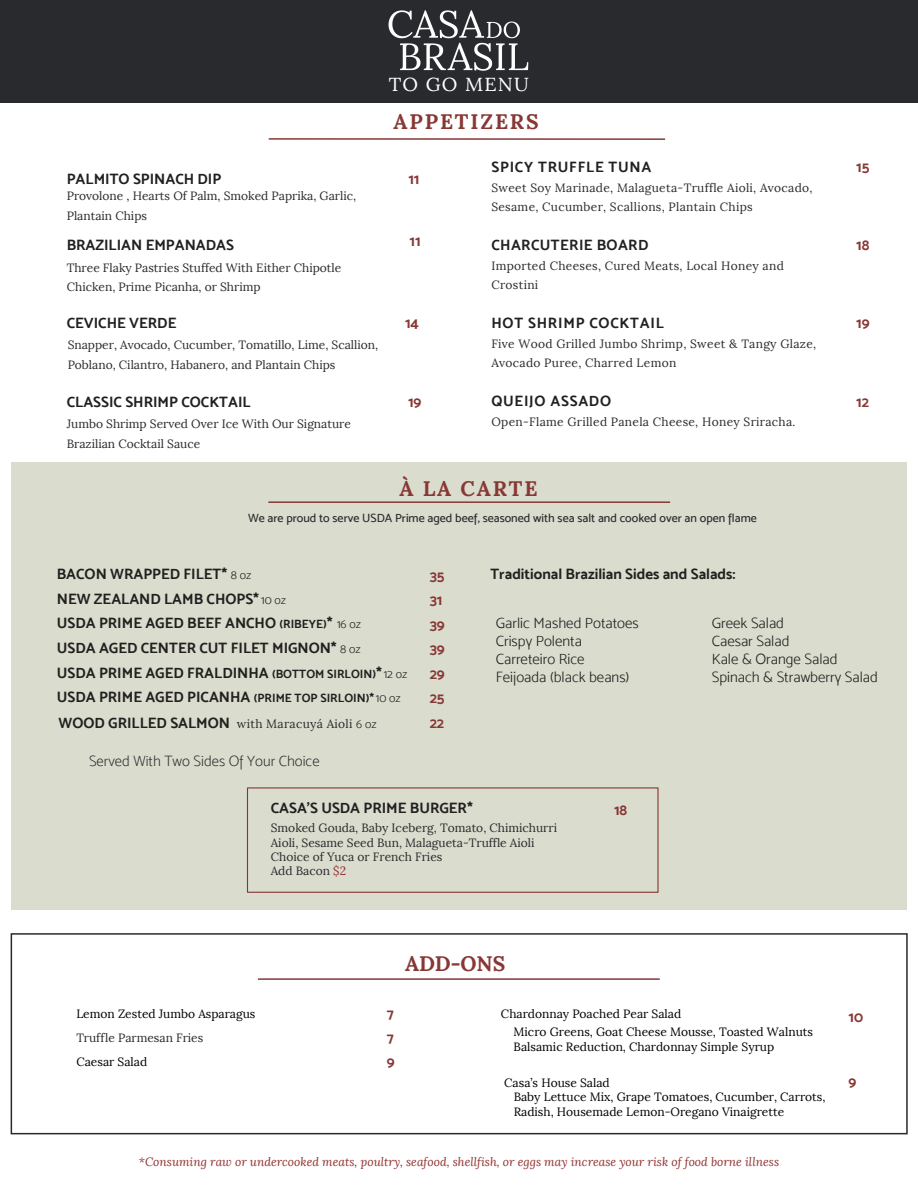
<style>
.page{position:relative;width:918px;height:1188px;background:#fff}
.page>*{position:absolute;margin:0;border:0;box-sizing:border-box;transform-origin:0 0}
.t1{font:700 21px "Lora";letter-spacing:.09em;color:#873835}
.t2{font:700 21px "Lora";letter-spacing:-.005em;color:#873735}
.t3{font:18.75px "Lora";letter-spacing:.06em;color:#fff;scale:1.05 1}
.t4{font:15px "Mosk Bold 700";color:#221f1f}
.t5{font:15px "Mosk Light 300";color:#221f1f}
.t6{font:15px "Mosk Bold 700";letter-spacing:.05em;color:#221f20}
.t7{font:15px/24px "Mosk Bold 700";color:#873735;text-align:justify}
.t8{font:15px "Mosk Extra Light 200";color:#2a2b2d}
.t9{font:15px "Mosk Bold 700";letter-spacing:.025em;color:#221f20}
.t10{font:15px "Mosk Bold 700";color:#873835}
.t11{font:12px/19.5px "Lora";color:#2a2b2d}
.t12{font:12px/19.5px "Lora";letter-spacing:.025em;color:#2a2b2c}
.t13{font:12px/14.4px "Lora";color:#000}
.t14{font:italic 12px "Lora";color:#923132}
.t15{font:12px "Mosk Medium 500";color:#2a2b2d}
.s1{font-family:"Mosk Light 300";font-size:12px}
.s2{font-size:12px}
.s3{font-family:"Lora";font-size:12px;color:#2a2b2c}
.s4{color:#923031}
</style>
<div class="page">
<div style="left:11px;top:463px;width:896px;height:447px;background:#dadcce"></div>
<div style="left:11px;top:933px;width:897px;height:201px;border:2px solid #292a2d"></div>
<div style="left:0;top:0;width:918px;height:102px;background:#292a2d"></div>
<hr style="left:269px;top:138px;width:396px;height:2px;background:#873835">
<hr style="left:268px;top:501px;width:402px;height:2px;background:#873735">
<div style="left:247px;top:787px;width:412px;height:106px;border:1px solid #873735"></div>
<hr style="left:258px;top:978px;width:402px;height:2px;background:#873735">
<img style="left:388px;top:10px;width:141px;height:61px">
<h2 class="t3" style="left:389px;top:73px;width:135px">TO GO MENU</h2>
<h1 class="t1" style="left:394px;top:105px;width:147px">APPETIZERS</h1>
<p class="t4" style="left:67px;top:169px;width:156px">PALMITO SPINACH DIP</p>
<p class="t11" style="left:67px;top:186px;width:291px">Provolone , Hearts Of Palm, Smoked Paprika, Garlic,<br>Plantain Chips</p>
<p class="t7" style="left:408px;top:166px;width:13px">11</p>
<p class="t4" style="left:67px;top:236px;width:169px">BRAZILIAN EMPANADAS</p>
<p class="t7" style="left:410px;top:229px;width:13px">11</p>
<p class="t11" style="left:67px;top:258px;width:276px">Three Flaky Pastries Stuffed With Either Chipotle<br>Chicken, Prime Picanha, or Shrimp</p>
<p class="t4" style="left:67px;top:313px;width:111px">CEVICHE VERDE</p>
<p class="t11" style="left:68px;top:335px;width:312px">Snapper, Avocado, Cucumber, Tomatillo, Lime, Scallion,<br>Poblano, Cilantro, Habanero, and Plantain Chips</p>
<p class="t7" style="left:405px;top:311px;width:15px">14</p>
<p class="t4" style="left:67px;top:392px;width:185px">CLASSIC SHRIMP COCKTAIL</p>
<p class="t7" style="left:408px;top:389px;width:15px">19</p>
<p class="t11" style="left:67px;top:414px;width:286px">Jumbo Shrimp Served Over Ice With Our Signature<br>Brazilian Cocktail Sauce</p>
<p class="t6" style="left:491px;top:158px;width:162px">SPICY TRUFFLE TUNA</p>
<p class="t12" style="left:491px;top:178px;width:323px">Sweet Soy Marinade, Malagueta-Truffle Aioli, Avocado,<br>Sesame, Cucumber, Scallions, Plantain Chips</p>
<p class="t9" style="left:491px;top:236px;width:159px">CHARCUTERIE BOARD</p>
<p class="t12" style="left:491px;top:256px;width:294px">Imported Cheeses, Cured Meats, Local Honey and<br>Crostini</p>
<p class="t6" style="left:491px;top:314px;width:174px">HOT SHRIMP COCKTAIL</p>
<p class="t12" style="left:491px;top:334px;width:326px">Five Wood Grilled Jumbo Shrimp, Sweet &amp; Tangy Glaze,<br>Avocado Puree, Charred Lemon</p>
<p class="t6" style="left:491px;top:392px;width:121px">QUEIJO ASSADO</p>
<p class="t12" style="left:491px;top:412px;width:306px">Open-Flame Grilled Panela Cheese, Honey Sriracha.</p>
<h1 class="t1" style="left:399px;top:472px;width:140px">À LA CARTE</h1>
<p class="t15" style="left:248px;top:510px;width:510px">We are proud to serve USDA Prime aged beef, seasoned with sea salt and cooked over an open flame</p>
<p class="t4" style="left:57px;top:565px;width:196px">BACON WRAPPED FILET* <span class="s1">8 oz</span></p>
<p class="t7" style="left:430px;top:563px;width:16px">35</p>
<p class="t4" style="left:490px;top:565px;width:247px">Traditional Brazilian Sides and Salads:</p>
<p class="t10" style="left:856px;top:158px;width:15px">15</p>
<p class="t10" style="left:856px;top:236px;width:15px">18</p>
<p class="t10" style="left:856px;top:314px;width:15px">19</p>
<p class="t10" style="left:856px;top:392px;width:14px">12</p>
<p class="t4" style="left:57px;top:590px;width:231px">NEW ZEALAND LAMB CHOPS* <span class="s1">10 oz</span></p>
<p class="t7" style="left:430px;top:588px;width:14px">31</p>
<p class="t4" style="left:57px;top:614px;width:306px">USDA PRIME AGED BEEF ANCHO <span class="s2">(RIBEYE)</span>* <span class="s1">16 oz</span></p>
<p class="t7" style="left:430px;top:612px;width:17px">39</p>
<p class="t4" style="left:57px;top:639px;width:305px">USDA AGED CENTER CUT FILET MIGNON* <span class="s1">8 oz</span></p>
<p class="t7" style="left:430px;top:637px;width:17px">39</p>
<p class="t4" style="left:57px;top:664px;width:352px">USDA PRIME AGED FRALDINHA <span class="s2">(BOTTOM SIRLOIN)</span>*<span class="s1">12 oz</span></p>
<p class="t7" style="left:430px;top:661px;width:17px">29</p>
<p class="t4" style="left:57px;top:688px;width:345px">USDA PRIME AGED PICANHA <span class="s2">(PRIME TOP SIRLOIN)*</span><span class="s1">10 oz</span></p>
<p class="t7" style="left:430px;top:686px;width:16px">25</p>
<p class="t4" style="left:59px;top:714px;width:320px">WOOD GRILLED SALMON <span class="s3">with Maracuyá Aioli</span> <span class="s1">6 oz</span></p>
<p class="t7" style="left:430px;top:710px;width:16px">22</p>
<p class="t8" style="left:89px;top:753px;width:232px">Served With Two Sides Of Your Choice</p>
<p class="t4" style="left:271px;top:799px;width:204px">CASA’S USDA PRIME BURGER*</p>
<p class="t11" style="left:271px;top:821px;width:288px;line-height:14.4px">Smoked Gouda, Baby Iceberg, Tomato, Chimichurri Aioli, Sesame Seed Bun, Malagueta-Truffle Aioli Choice of Yuca or French Fries<br>Add Bacon <span class="s4">$2</span></p>
<p class="t5" style="left:496px;top:615px;width:145px">Garlic Mashed Potatoes</p>
<p class="t5" style="left:712px;top:615px;width:74px">Greek Salad</p>
<p class="t5" style="left:496px;top:633px;width:88px">Crispy Polenta</p>
<p class="t5" style="left:712px;top:633px;width:79px">Caesar Salad</p>
<p class="t5" style="left:496px;top:651px;width:90px">Carreteiro Rice</p>
<p class="t5" style="left:712px;top:651px;width:127px">Kale &amp; Orange Salad</p>
<p class="t5" style="left:496px;top:669px;width:135px">Feijoada (black beans)</p>
<p class="t5" style="left:712px;top:669px;width:168px">Spinach &amp; Strawberry Salad</p>
<p class="t7" style="left:614px;top:797px;width:15px">18</p>
<p class="t13" style="left:76px;top:1007px;width:181px">Lemon Zested Jumbo Asparagus</p>
<p class="t11" style="left:76px;top:1028px;width:128px">Truffle Parmesan Fries</p>
<p class="t13" style="left:76px;top:1055px;width:72px">Caesar Salad</p>
<h1 class="t2" style="left:405px;top:948px;width:102px">ADD-ONS</h1>
<p class="t7" style="left:387px;top:1002px;width:9px">7<br>7<br>9</p>
<p class="t13" style="left:514px;top:1005px;width:301px;line-height:17.7px;text-indent:-13px">Chardonnay Poached Pear Salad<br>Micro Greens, Goat Cheese Mousse, Toasted Walnuts</p>
<p class="t13" style="left:514px;top:1039px;width:262px">Balsamic Reduction, Chardonnay Simple Syrup</p>
<p class="t13" style="left:514px;top:1075px;width:313px;text-indent:-9px">Casa’s House Salad<br>Baby Lettuce Mix, Grape Tomatoes, Cucumber, Carrots,<br>Radish, Housemade Lemon-Oregano Vinaigrette</p>
<p class="t14" style="left:139px;top:1154px;width:642px">*Consuming raw or undercooked meats, poultry, seafood, shellfish, or eggs may increase your risk of food borne illness</p>
<p class="t7" style="left:849px;top:1005px;width:16px">10</p>
<p class="t7" style="left:849px;top:1069px;width:9px">9</p>
</div>
